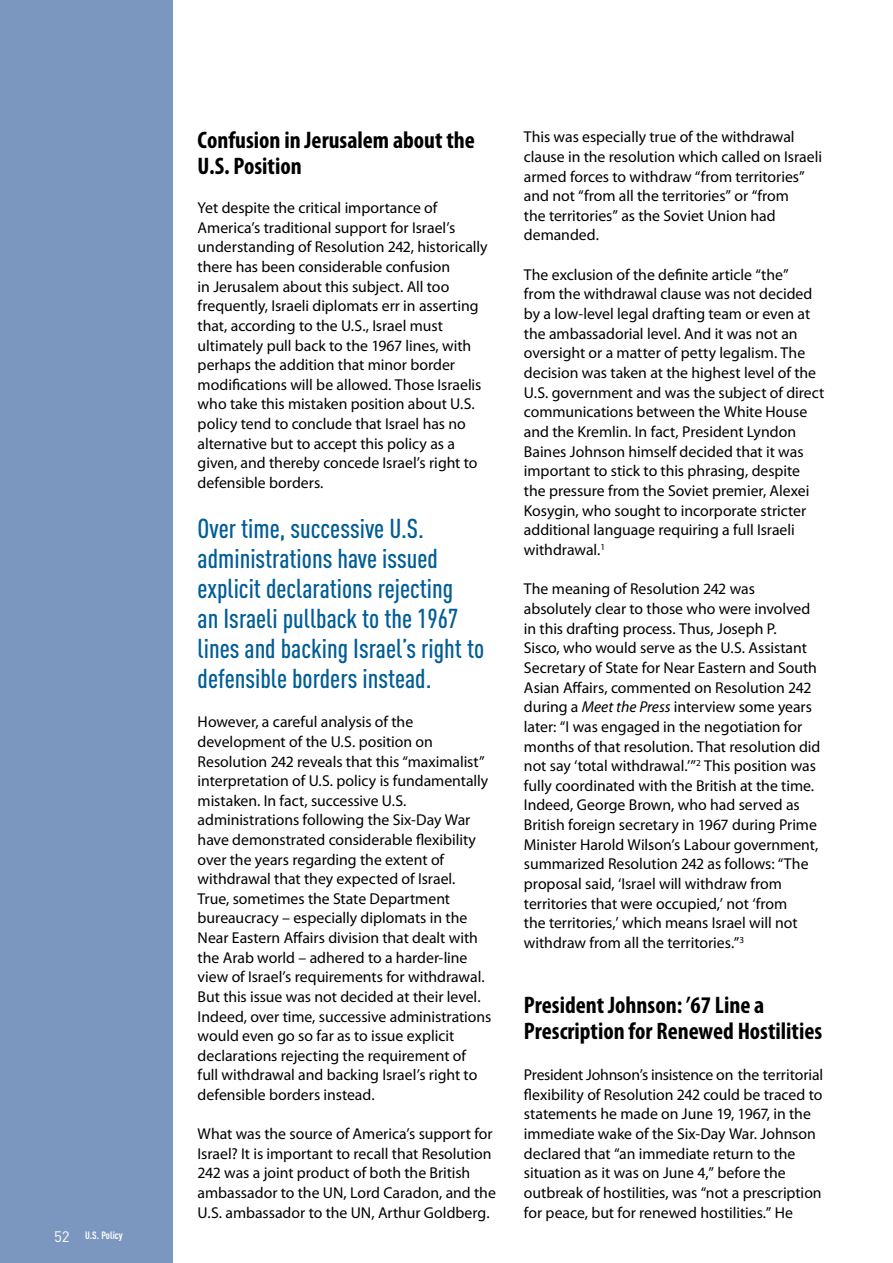
<style>
.page{position:relative;width:893px;height:1263px;background:#fff}
.page>*{position:absolute;margin:0;border:0;box-sizing:border-box;transform-origin:0 0}
.t1{font:500 27px/30.2px "DIN Cond";color:#005d97}
.t2{font:700 condensed 24px/25.7px "Myriad Pro";color:#000}
.t3{font:15.75px/19.6px "Myriad Pro";letter-spacing:-.005em;color:#000}
.t4{font:700 10.5px "DIN Cond";letter-spacing:.01em;color:#fff}
.s1{font-family:"DIN";font-weight:400;font-size:15px}
.s2{font-style:italic}
</style>
<div class="page">
<div style="left:0;top:0;width:172px;height:1263px;background:#7c97bf"></div>
<p class="t4" style="left:54px;top:1229px;width:70px"><span class="s1">52</span> U.S. Policy</p>
<h2 class="t2" style="left:198px;top:127px;width:279px">Confusion in Jerusalem about the<br>U.S. Position</h2>
<p class="t3" style="left:198px;top:198px;width:292px">Yet despite the critical importance of America’s traditional support for Israel’s understanding of Resolution 242, historically there has been considerable confusion<br>in Jerusalem about this subject. All too frequently, Israeli diplomats err in asserting that, according to the U.S., Israel must ultimately pull back to the 1967 lines, with perhaps the addition that minor border modifications will be allowed. Those Israelis who take this mistaken position about U.S. policy tend to conclude that Israel has no alternative but to accept this policy as a given, and thereby concede Israel’s right to defensible borders.</p>
<h1 class="t1" style="left:198px;top:512px;width:288px">Over time, successive U.S. administrations have issued explicit declarations rejecting<br>an Israeli pullback to the 1967 lines and backing Israel’s right to defensible borders instead.</h1>
<p class="t3" style="left:198px;top:712px;width:295px">However, a careful analysis of the development of the U.S. position on Resolution 242 reveals that this “maximalist” interpretation of U.S. policy is fundamentally mistaken. In fact, successive U.S. administrations following the Six-Day War have demonstrated considerable flexibility over the years regarding the extent of withdrawal that they expected of Israel.<br>True, sometimes the State Department bureaucracy – especially diplomats in the Near Eastern Affairs division that dealt with the Arab world – adhered to a harder-line view of Israel’s requirements for withdrawal.<br>But this issue was not decided at their level.<br>Indeed, over time, successive administrations would even go so far as to issue explicit declarations rejecting the requirement of<br>full withdrawal and backing Israel’s right to defensible borders instead.</p>
<p class="t3" style="left:198px;top:1124px;width:300px">What was the source of America’s support for Israel? It is important to recall that Resolution 242 was a joint product of both the British ambassador to the UN, Lord Caradon, and the U.S. ambassador to the UN, Arthur Goldberg.</p>
<p class="t3" style="left:524px;top:127px;width:300px">This was especially true of the withdrawal clause in the resolution which called on Israeli armed forces to withdraw “from territories” and not “from all the territories” or “from<br>the territories” as the Soviet Union had demanded.</p>
<p class="t3" style="left:524px;top:264px;width:302px">The exclusion of the definite article “the”<br>from the withdrawal clause was not decided by a low-level legal drafting team or even at the ambassadorial level. And it was not an oversight or a matter of petty legalism. The decision was taken at the highest level of the U.S. government and was the subject of direct communications between the White House and the Kremlin. In fact, President Lyndon Baines Johnson himself decided that it was important to stick to this phrasing, despite the pressure from the Soviet premier, Alexei Kosygin, who sought to incorporate stricter additional language requiring a full Israeli withdrawal.<sup>1</sup></p>
<p class="t3" style="left:524px;top:579px;width:298px">The meaning of Resolution 242 was absolutely clear to those who were involved in this drafting process. Thus, Joseph P.<br>Sisco, who would serve as the U.S. Assistant Secretary of State for Near Eastern and South Asian Affairs, commented on Resolution 242 during a <span class="s2">Meet the Press</span> interview some years later: “I was engaged in the negotiation for months of that resolution. That resolution did not say ‘total withdrawal.’”<sup>2</sup> This position was fully coordinated with the British at the time.<br>Indeed, George Brown, who had served as British foreign secretary in 1967 during Prime Minister Harold Wilson’s Labour government, summarized Resolution 242 as follows: “The proposal said, ‘Israel will withdraw from territories that were occupied,’ not ‘from<br>the territories,’ which means Israel will not withdraw from all the territories.”<sup>3</sup></p>
<h2 class="t2" style="left:524px;top:992px;width:300px">President Johnson: ’67 Line a<br>Prescription for Renewed Hostilities</h2>
<p class="t3" style="left:524px;top:1065px;width:301px">President Johnson’s insistence on the territorial flexibility of Resolution 242 could be traced to statements he made on June 19, 1967, in the immediate wake of the Six-Day War. Johnson declared that “an immediate return to the situation as it was on June 4,” before the outbreak of hostilities, was “not a prescription for peace, but for renewed hostilities.” He</p>
</div>
